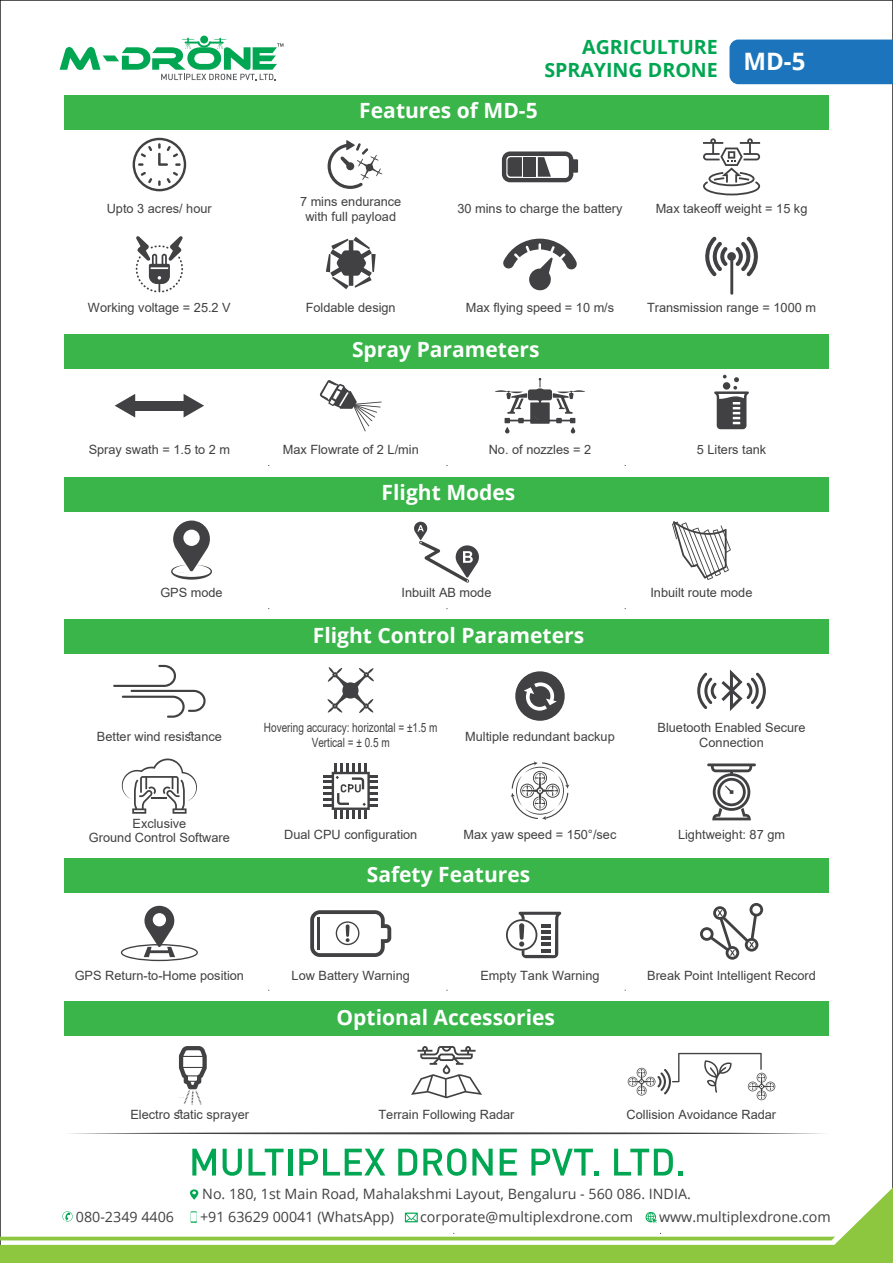
<style>
.page{position:relative;width:893px;height:1263px;background:#fff}
.page>*{position:absolute;margin:0;border:0;box-sizing:border-box;transform-origin:0 0}
.t1{font:700 21px "Open Sans";color:#fff}
.t2{font:700 19.5px/23.5px "Open Sans";color:#00a651}
.t3{font:14.25px "Open Sans";color:#414042}
.t4{font:12.75px/15.3px "Arial";color:#414042;text-align:center}
.t5{font:12.75px/15.3px "Arial";color:#414042;text-align:center;scale:.78 1}
</style>
<div class="page">
<div style="left:200px;top:36px;width:8px;height:8px;background:#00a651;border-radius:50%"></div>
<svg style="left:60px;top:38px;width:223px;height:42px"></svg>
<div style="left:64px;top:95px;width:765px;height:34px;background:#39b54a"></div>
<div style="left:729px;top:40px;width:164px;height:44px;background:#1c75bc"></div>
<svg style="left:0;top:1187px;width:893px;height:76px"></svg>
<svg style="left:192px;top:1149px;width:24px;height:26px"></svg>
<svg style="left:223px;top:1149px;width:19px;height:27px"></svg>
<svg style="left:248px;top:1149px;width:36px;height:26px"></svg>
<hr style="left:288px;top:1149px;width:4px;height:26px;background:#00a651">
<svg style="left:299px;top:1149px;width:86px;height:26px"></svg>
<svg style="left:398px;top:1149px;width:19px;height:26px"></svg>
<svg style="left:423px;top:1148px;width:43px;height:28px"></svg>
<svg style="left:472px;top:1149px;width:21px;height:26px"></svg>
<svg style="left:500px;top:1149px;width:17px;height:26px"></svg>
<svg style="left:531px;top:1149px;width:68px;height:26px"></svg>
<svg style="left:614px;top:1149px;width:69px;height:26px"></svg>
<svg style="left:190px;top:1189px;width:8px;height:11px"></svg>
<svg style="left:326px;top:237px;width:50px;height:52px"></svg>
<svg style="left:133px;top:138px;width:53px;height:53px"></svg>
<div style="left:572px;top:159px;width:6px;height:14px;background:#414042"></div>
<svg style="left:502px;top:151px;width:71px;height:31px"></svg>
<svg style="left:703px;top:138px;width:57px;height:57px"></svg>
<svg style="left:136px;top:236px;width:47px;height:56px"></svg>
<svg style="left:503px;top:239px;width:74px;height:52px"></svg>
<svg style="left:705px;top:236px;width:53px;height:59px"></svg>
<svg style="left:714px;top:375px;width:35px;height:54px"></svg>
<svg style="left:319px;top:380px;width:63px;height:51px"></svg>
<div style="left:64px;top:334px;width:765px;height:34px;background:#39b54a"></div>
<div style="left:132px;top:401px;width:55px;height:9px;background:#414042"></div>
<svg style="left:115px;top:394px;width:20px;height:23px"></svg>
<svg style="left:184px;top:394px;width:20px;height:23px"></svg>
<svg style="left:495px;top:378px;width:90px;height:56px"></svg>
<div style="left:64px;top:477px;width:765px;height:34px;background:#39b54a"></div>
<svg style="left:171px;top:520px;width:41px;height:60px"></svg>
<svg style="left:414px;top:522px;width:65px;height:61px"></svg>
<svg style="left:672px;top:521px;width:59px;height:59px"></svg>
<div style="left:64px;top:619px;width:765px;height:35px;background:#39b54a"></div>
<div style="left:64px;top:859px;width:765px;height:34px;background:#39b54a"></div>
<div style="left:64px;top:1002px;width:765px;height:34px;background:#39b54a"></div>
<svg style="left:69px;top:1132px;width:755px;height:2px;background:#868587"></svg>
<svg style="left:62px;top:1211px;width:11px;height:10px"></svg>
<svg style="left:191px;top:1211px;width:6px;height:12px"></svg>
<svg style="left:405px;top:1212px;width:13px;height:10px"></svg>
<svg style="left:645px;top:1212px;width:12px;height:11px"></svg>
<svg style="left:0;top:1233px;width:835px;height:7px"></svg>
<svg style="left:113px;top:665px;width:93px;height:53px"></svg>
<svg style="left:327px;top:667px;width:47px;height:46px"></svg>
<svg style="left:515px;top:671px;width:50px;height:50px"></svg>
<svg style="left:697px;top:669px;width:69px;height:42px"></svg>
<svg style="left:122px;top:758px;width:75px;height:56px"></svg>
<svg style="left:323px;top:763px;width:55px;height:55px"></svg>
<svg style="left:511px;top:761px;width:58px;height:59px"></svg>
<svg style="left:328px;top:140px;width:54px;height:49px"></svg>
<svg style="left:707px;top:763px;width:49px;height:57px"></svg>
<svg style="left:121px;top:906px;width:77px;height:55px"></svg>
<svg style="left:310px;top:910px;width:81px;height:47px"></svg>
<svg style="left:506px;top:912px;width:55px;height:46px"></svg>
<svg style="left:700px;top:903px;width:63px;height:57px"></svg>
<svg style="left:179px;top:1046px;width:28px;height:59px"></svg>
<svg style="left:411px;top:1046px;width:71px;height:52px"></svg>
<svg style="left:628px;top:1053px;width:147px;height:47px"></svg>
<h2 class="t2" style="left:544px;top:34px;width:263px;text-indent:38px">AGRICULTURE<br>SPRAYING DRONE <sup>MD-5</sup></h2>
<h1 class="t1" style="left:359px;top:96px;width:180px">Features of MD-5</h1>
<p class="t4" style="left:300px;top:194px;width:103px">7 mins endurance with full payload</p>
<p class="t4" style="left:107px;top:201px;width:107px">Upto 3 acres/ hour</p>
<p class="t4" style="left:457px;top:201px;width:167px">30 mins to charge the battery</p>
<p class="t4" style="left:656px;top:201px;width:153px">Max takeoff weight = 15 kg</p>
<p class="t4" style="left:88px;top:300px;width:144px">Working voltage = 25.2 V</p>
<p class="t4" style="left:306px;top:300px;width:92px">Foldable design</p>
<p class="t4" style="left:466px;top:300px;width:150px">Max flying speed = 10 m/s</p>
<p class="t4" style="left:647px;top:300px;width:171px">Transmission range = 1000 m</p>
<h1 class="t1" style="left:352px;top:335px;width:189px">Spray Parameters</h1>
<p class="t4" style="left:89px;top:442px;width:143px">Spray swath = 1.5 to 2 m</p>
<p class="t4" style="left:283px;top:442px;width:138px">Max Flowrate of 2 L/min</p>
<p class="t4" style="left:489px;top:442px;width:104px">No. of nozzles = 2</p>
<p class="t4" style="left:697px;top:442px;width:71px">5 Liters tank</p>
<h1 class="t1" style="left:382px;top:478px;width:135px">Flight Modes</h1>
<p class="t4" style="left:160px;top:585px;width:64px">GPS mode</p>
<p class="t4" style="left:401px;top:585px;width:92px">Inbuilt AB mode</p>
<h1 class="t1" style="left:313px;top:620px;width:273px">Flight Control Parameters</h1>
<p class="t4" style="left:650px;top:585px;width:104px">Inbuilt route mode</p>
<p class="t4" style="left:97px;top:728px;width:126px">Better wind resistance</p>
<p class="t4" style="left:89px;top:816px;width:143px;line-height:14.2px">Exclusive<br>Ground Control Software</p>
<p class="t5" style="left:264px;top:719px;width:224px">Hovering accuracy: horizontal = ±1.5 m<br>Vertical = ± 0.5 m</p>
<p class="t4" style="left:465px;top:728px;width:151px">Multiple redundant backup</p>
<p class="t4" style="left:657px;top:719px;width:150px">Bluetooth Enabled Secure<br>Connection</p>
<p class="t4" style="left:284px;top:827px;width:135px">Dual CPU configuration</p>
<p class="t4" style="left:464px;top:827px;width:154px">Max yaw speed = 150°/sec</p>
<p class="t4" style="left:678px;top:827px;width:109px">Lightweight: 87 gm</p>
<h1 class="t1" style="left:367px;top:859px;width:165px">Safety Features</h1>
<p class="t4" style="left:75px;top:968px;width:171px">GPS Return-to-Home position</p>
<p class="t4" style="left:292px;top:968px;width:120px">Low Battery Warning</p>
<p class="t4" style="left:480px;top:968px;width:121px">Empty Tank Warning</p>
<p class="t4" style="left:647px;top:968px;width:170px">Break Point Intelligent Record</p>
<h1 class="t1" style="left:337px;top:1003px;width:220px">Optional Accessories</h1>
<p class="t4" style="left:130px;top:1106px;width:120px">Electro static sprayer</p>
<p class="t4" style="left:378px;top:1106px;width:138px">Terrain Following Radar</p>
<p class="t4" style="left:627px;top:1106px;width:151px">Collision Avoidance Radar</p>
<p class="t3" style="left:202px;top:1184px;width:490px">No. 180, 1st Main Road, Mahalakshmi Layout, Bengaluru - 560 086. INDIA.</p>
<p class="t3" style="left:76px;top:1207px;width:100px">080-2349 4406</p>
<p class="t3" style="left:200px;top:1207px;width:196px">+91 63629 00041 (WhatsApp)</p>
<p class="t3" style="left:420px;top:1207px;width:214px">corporate@multiplexdrone.com</p>
<p class="t3" style="left:659px;top:1207px;width:173px">www.multiplexdrone.com</p>
</div>
